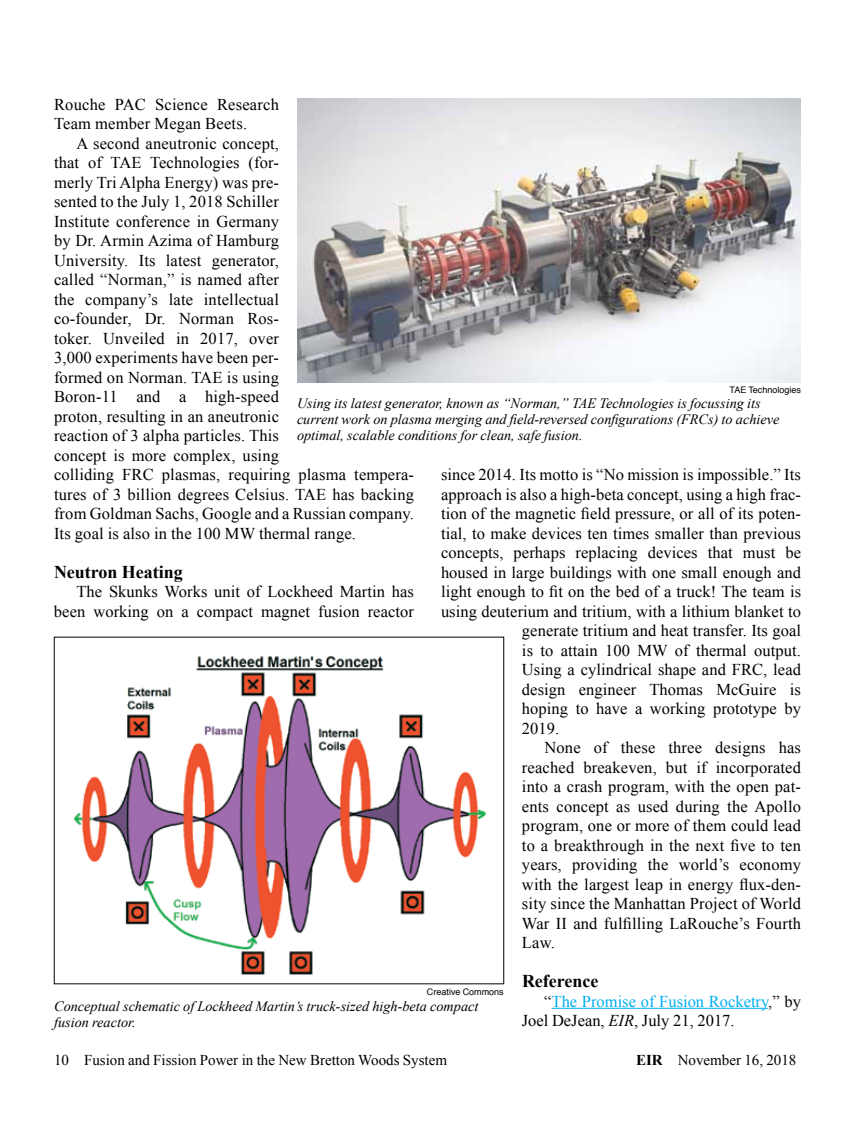
<style>
.page{position:relative;width:864px;height:1134px;background:#fff}
.page>*{position:absolute;margin:0;border:0;box-sizing:border-box;transform-origin:0 0}
.t1{font:700 18px "Times New Roman";color:#000}
.t2{font:16.5px/19.5px "Times New Roman";letter-spacing:.01em;color:#000}
.t3{font:15px "Times New Roman";color:#000}
.t4{font:italic 14.25px/15.8px "Times New Roman";color:#000}
.t5{font:9px "Helvetica";color:#000}
.s1{color:#00aeef}
.s2{font-style:italic}
.s3{font-weight:700}
</style>
<div class="page">
<hr style="left:552px;top:1008px;width:216px;height:1px;background:#00aeef">
<img style="left:73px;top:656px;width:413px;height:319px">
<img style="left:297px;top:99px;width:504px;height:283px">
<p class="t2" style="left:54px;top:94px;width:227px">Rouche PAC Science Research<br>Team member Megan Beets.</p>
<p class="t2" style="left:54px;top:133px;width:362px;text-indent:23px">A second aneutronic concept,<br>that of TAE Technologies (for-<br>merly Tri Alpha Energy) was pre-<br>sented to the July 1, 2018 Schiller<br>Institute conference in Germany<br>by Dr. Armin Azima of Hamburg<br>University. Its latest generator,<br>called “Norman,” is named after<br>the company’s late intellectual<br>co-founder, Dr. Norman Ros-<br>toker. Unveiled in 2017, over<br>3,000 experiments have been per-<br>formed on Norman. TAE is using<br>Boron-11 and a high-speed<br>proton, resulting in an aneutronic<br>reaction of 3 alpha particles. This<br>concept is more complex, using<br>colliding FRC plasmas, requiring plasma tempera&shy;tures of 3 billion degrees Celsius. TAE has backing from Goldman Sachs, Google and a Russian company.<br>Its goal is also in the 100 MW thermal range.</p>
<p class="t1" style="left:54px;top:559px;width:130px">Neutron Heating</p>
<p class="t2" style="left:54px;top:581px;width:362px;text-align:right">The Skunks Works unit of Lockheed Martin has been working on a compact magnet fusion reactor</p>
<p class="t5" style="left:730px;top:383px;width:73px">TAE Technologies</p>
<p class="t4" style="left:297px;top:396px;width:484px">Using its latest generator, known as “Norman,” TAE Technologies is focussing its current work on plasma merging and field-reversed configurations (FRCs) to achieve optimal, scalable conditions for clean, safe fusion.</p>
<p class="t2" style="left:441px;top:464px;width:361px">since 2014. Its motto is “No mission is impossible.” Its</p>
<p class="t2" style="left:441px;top:484px;width:362px">approach is also a high-beta concept, using a high frac-</p>
<p class="t2" style="left:441px;top:503px;width:361px">tion of the magnetic field pressure, or all of its poten-</p>
<p class="t2" style="left:441px;top:523px;width:362px">tial, to make devices ten times smaller than previous</p>
<p class="t2" style="left:441px;top:542px;width:362px">concepts, perhaps replacing devices that must be</p>
<p class="t2" style="left:441px;top:562px;width:362px">housed in large buildings with one small enough and</p>
<p class="t2" style="left:441px;top:581px;width:362px">light enough to fit on the bed of a truck! The team is</p>
<p class="t2" style="left:441px;top:601px;width:361px">using deuterium and tritium, with a lithium blanket to</p>
<p class="t2" style="left:522px;top:620px;width:281px">generate tritium and heat transfer. Its goal</p>
<p class="t2" style="left:522px;top:640px;width:281px">is to attain 100 MW of thermal output.</p>
<p class="t2" style="left:522px;top:660px;width:280px">Using a cylindrical shape and FRC, lead</p>
<p class="t2" style="left:522px;top:679px;width:281px">design engineer Thomas McGuire is</p>
<p class="t2" style="left:522px;top:699px;width:281px">hoping to have a working prototype by</p>
<p class="t2" style="left:522px;top:718px;width:39px">2019.</p>
<p class="t2" style="left:545px;top:738px;width:258px">None of these three designs has</p>
<p class="t2" style="left:522px;top:757px;width:281px">reached breakeven, but if incorporated</p>
<p class="t2" style="left:522px;top:777px;width:281px">into a crash program, with the open pat-</p>
<p class="t2" style="left:522px;top:796px;width:281px">ents concept as used during the Apollo</p>
<p class="t2" style="left:522px;top:816px;width:281px">program, one or more of them could lead</p>
<p class="t2" style="left:522px;top:835px;width:281px">to a breakthrough in the next five to ten</p>
<p class="t2" style="left:522px;top:855px;width:281px">years, providing the world’s economy</p>
<p class="t2" style="left:522px;top:874px;width:280px">with the largest leap in energy flux-den-</p>
<p class="t2" style="left:522px;top:894px;width:281px">sity since the Manhattan Project of World</p>
<p class="t2" style="left:522px;top:913px;width:281px">War II and fulfilling LaRouche’s Fourth</p>
<p class="t2" style="left:522px;top:933px;width:34px">Law.</p>
<p class="t1" style="left:522px;top:969px;width:78px">Reference</p>
<p class="t2" style="left:522px;top:991px;width:281px;text-indent:23px">“<span class="s1">The Promise of Fusion Rocketry</span>,” by<br>Joel DeJean, <span class="s2">EIR</span>, July 21, 2017.</p>
<p class="t5" style="left:427px;top:985px;width:78px">Creative Commons</p>
<p class="t4" style="left:54px;top:998px;width:426px">Conceptual schematic of Lockheed Martin’s truck-sized high-beta compact fusion reactor.</p>
<p class="t3" style="left:54px;top:1050px;width:395px">10 Fusion and Fission Power in the New Bretton Woods System</p>
<p class="t3" style="left:636px;top:1050px;width:162px"><span class="s3">EIR</span> November 16, 2018</p>
</div>
